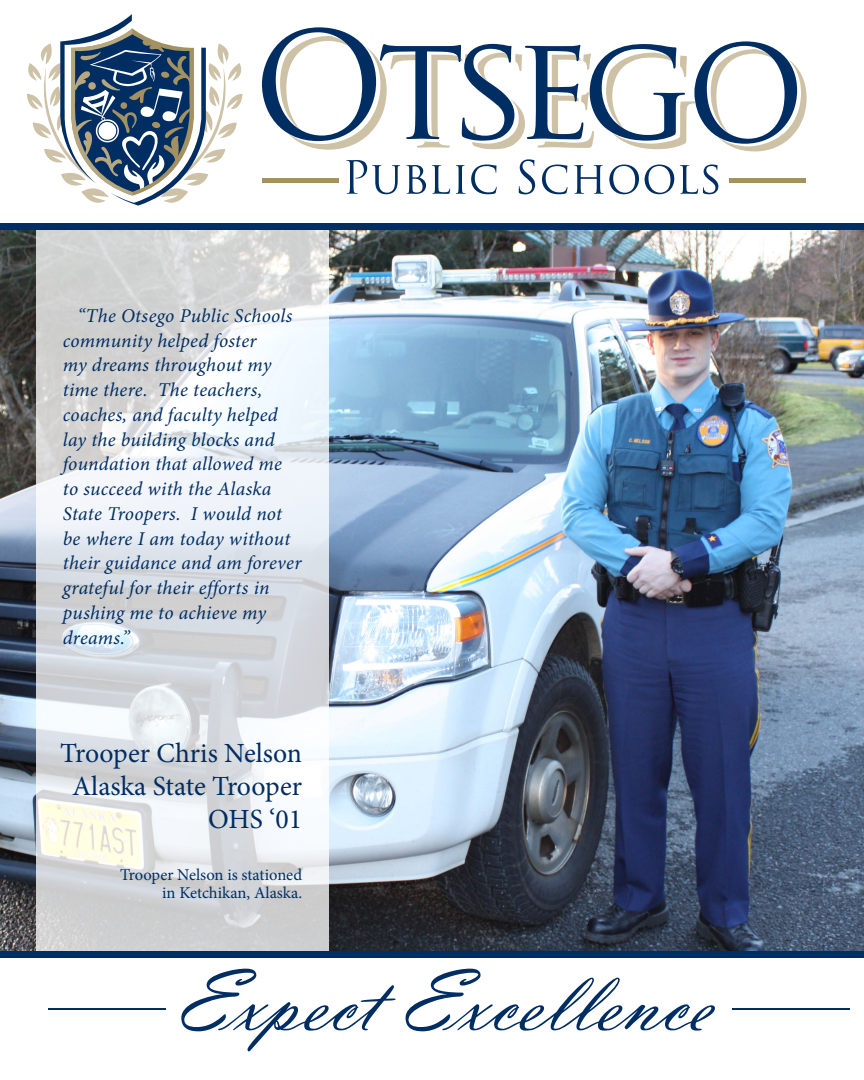
<style>
.page{position:relative;width:864px;height:1080px;background:#fff}
.page>*{position:absolute;margin:0;border:0;box-sizing:border-box;transform-origin:0 0}
.t1{font:90.75px "Vladimir Script";color:#002d62}
.t2{font:27.75px/33.3px "Minion Pro";letter-spacing:-.005em;color:#002d62;text-align:right}
.t3{font:italic 19.5px/24.8px "Minion Pro";letter-spacing:.01em;color:#002d62}
.t4{font:16.5px/18px "Minion Pro";letter-spacing:-.005em;color:#002d62;text-align:right}
</style>
<div class="page">
<img style="left:0;top:230px;width:864px;height:728px">
<svg style="left:36px;top:223px;width:293px;height:728px"></svg>
<hr style="left:263px;top:179px;width:76px;height:4px;background:#a39161">
<hr style="left:729px;top:179px;width:77px;height:4px;background:#a39161">
<svg style="left:346px;top:160px;width:54px;height:34px"></svg>
<svg style="left:406px;top:165px;width:20px;height:29px"></svg>
<svg style="left:432px;top:165px;width:18px;height:29px"></svg>
<svg style="left:456px;top:165px;width:41px;height:29px"></svg>
<svg style="left:519px;top:159px;width:16px;height:35px"></svg>
<svg style="left:542px;top:165px;width:26px;height:29px"></svg>
<svg style="left:574px;top:165px;width:65px;height:29px"></svg>
<svg style="left:645px;top:165px;width:29px;height:29px"></svg>
<svg style="left:680px;top:164px;width:38px;height:30px"></svg>
<svg style="left:262px;top:27px;width:545px;height:124px"></svg>
<svg style="left:27px;top:14px;width:216px;height:192px"></svg>
<div style="left:0;top:224px;width:864px;height:6px;background:#002d62"></div>
<div style="left:0;top:951px;width:864px;height:6px;background:#002d62"></div>
<hr style="left:49px;top:1008px;width:117px;height:2px;background:#002d62">
<hr style="left:732px;top:1008px;width:118px;height:2px;background:#002d62">
<p class="t3" style="left:63px;top:303px;width:240px;text-indent:15px">“The Otsego Public Schools community helped foster<br>my dreams throughout my time there. The teachers, coaches, and faculty helped lay the building blocks and foundation that allowed me to succeed with the Alaska<br>State Troopers. I would not be where I am today without their guidance and am forever grateful for their efforts in pushing me to achieve my dreams.”</p>
<h2 class="t2" style="left:60px;top:736px;width:243px">Trooper Chris Nelson<br>Alaska State Trooper<br>OHS ‘01</h2>
<p class="t4" style="left:120px;top:865px;width:184px">Trooper Nelson is stationed in Ketchikan, Alaska.</p>
<h1 class="t1" style="left:176px;top:949px;width:537px">Expect Excellence</h1>
</div>
